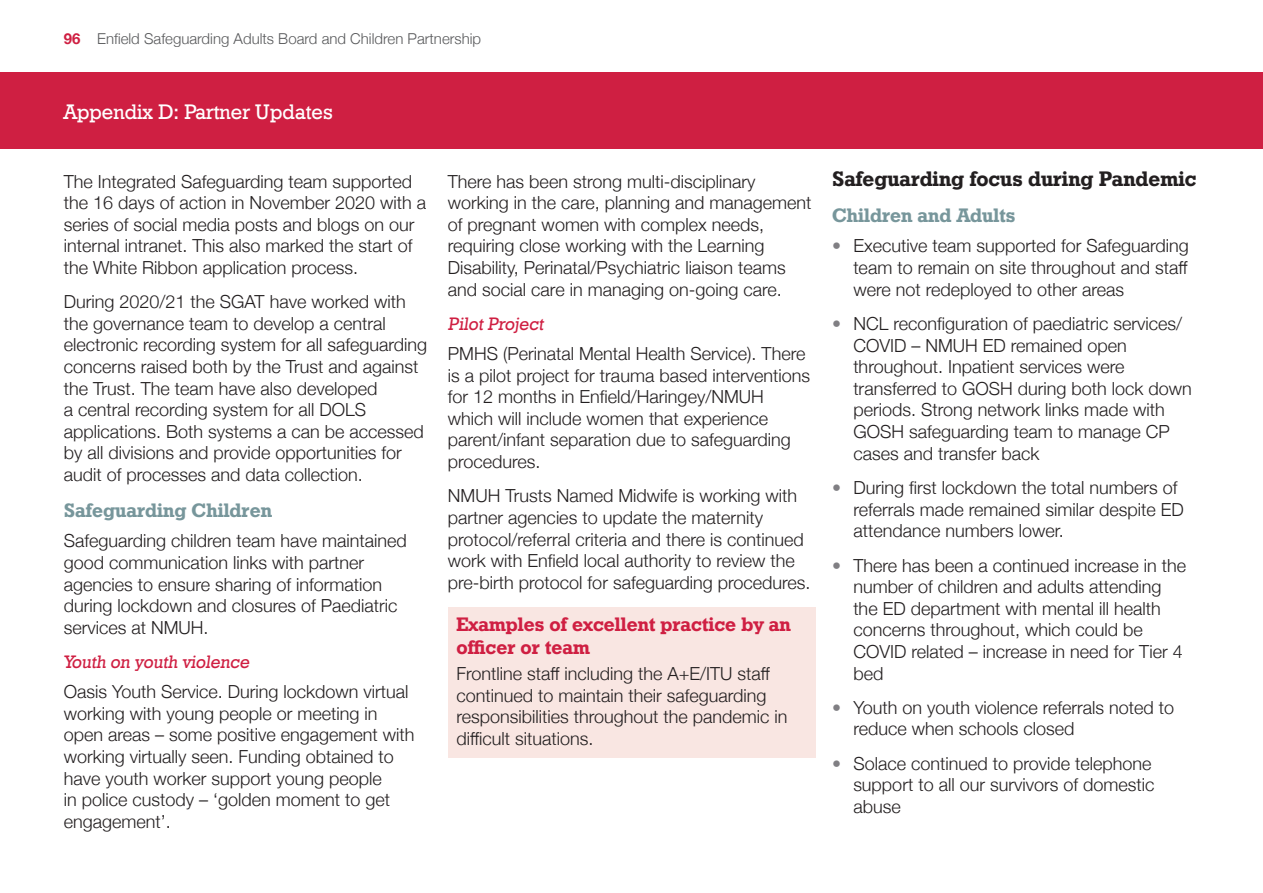
<style>
.page{position:relative;width:1263px;height:893px;background:#fff}
.page>*{position:absolute;margin:0;border:0;box-sizing:border-box;transform-origin:0 0}
.t1{font:21px "Geometric Slab 712 BT Bold A";color:#231f20}
.t2{font:21px "Geometric Slab 712 BT Medium A";color:#fff}
.t3{font:19.5px/23.4px "Geometric Slab 712 BT Bold A";color:#cf1f42}
.t4{font:19.5px "Geometric Slab 712 BT Bold A";color:#77969b}
.t5{font:300 18px/21.6px "Helvetica Neue";color:#231f20}
.t6{font:18px "Geometric Slab 712 BT Medium A";color:#cf1f42}
.t7{font:300 15px "Helvetica Neue";color:#58595b}
.s1{font-weight:700;color:#cf1f42}
.s2{color:#807f83}
</style>
<div class="page">
<div style="left:0;top:72px;width:1263px;height:77px;background:#cf1f42"></div>
<div style="left:448px;top:607px;width:367px;height:151px;background:#f9e6e2"></div>
<p class="t7" style="left:64px;top:27px;width:419px"><span class="s1">96</span> Enfield Safeguarding Adults Board and Children Partnership</p>
<p class="t2" style="left:64px;top:98px;width:271px">Appendix D: Partner Updates</p>
<p class="t5" style="left:64px;top:169px;width:364px">The Integrated Safeguarding team supported the 16 days of action in November 2020 with a series of social media posts and blogs on our internal intranet. This also marked the start of the White Ribbon application process.</p>
<p class="t5" style="left:64px;top:290px;width:365px">During 2020/21 the SGAT have worked with the governance team to develop a central electronic recording system for all safeguarding concerns raised both by the Trust and against the Trust. The team have also developed<br>a central recording system for all DOLS applications. Both systems a can be accessed by all divisions and provide opportunities for audit of processes and data collection.</p>
<p class="t4" style="left:64px;top:498px;width:210px">Safeguarding Children</p>
<p class="t5" style="left:64px;top:529px;width:345px">Safeguarding children team have maintained good communication links with partner agencies to ensure sharing of information during lockdown and closures of Paediatric services at NMUH.</p>
<p class="t6" style="left:64px;top:651px;width:190px">Youth on youth violence</p>
<p class="t5" style="left:64px;top:680px;width:352px">Oasis Youth Service. During lockdown virtual working with young people or meeting in open areas – some positive engagement with working virtually seen. Funding obtained to have youth worker support young people<br>in police custody – ‘golden moment to get engagement’.</p>
<p class="t5" style="left:448px;top:169px;width:365px">There has been strong multi-disciplinary working in the care, planning and management of pregnant women with complex needs, requiring close working with the Learning Disability, Perinatal/Psychiatric liaison teams and social care in managing on-going care.</p>
<p class="t6" style="left:448px;top:313px;width:100px">Pilot Proj ect</p>
<p class="t5" style="left:448px;top:341px;width:364px">PMHS (Perinatal Mental Health Service). There is a pilot project for trauma based interventions for 12 months in Enfield/Haringey/NMUH which will include women that experience parent/infant separation due to safeguarding procedures.</p>
<p class="t5" style="left:448px;top:484px;width:364px">NMUH Trusts Named Midwife is working with partner agencies to update the maternity protocol/referral criteria and there is continued work with Enfield local authority to review the pre-birth protocol for safeguarding procedures.</p>
<p class="t3" style="left:456px;top:612px;width:336px">Examples of excellent practice by an officer or team</p>
<p class="t5" style="left:456px;top:662px;width:333px">Frontline staff including the A+E/ITU staff continued to maintain their safeguarding responsibilities throughout the pandemic in difficult situations.</p>
<p class="t1" style="left:832px;top:166px;width:366px">Safeguarding focus during Pandemic</p>
<p class="t4" style="left:832px;top:203px;width:185px">Children and Adults</p>
<p class="t5" style="left:853px;top:234px;width:337px;text-align:justify;text-indent:-21px"><span class="s2">•</span> Executive team supported for Safeguarding team to remain on site throughout and staff were not redeployed to other areas</p>
<p class="t5" style="left:853px;top:311px;width:340px;text-indent:-21px"><span class="s2">•</span> NCL reconfiguration of paediatric services/ COVID – NMUH ED remained open throughout. Inpatient services were transferred to GOSH during both lock down periods. Strong network links made with GOSH safeguarding team to manage CP cases and transfer back</p>
<p class="t5" style="left:853px;top:475px;width:332px;text-indent:-21px"><span class="s2">•</span> During first lockdown the total numbers of referrals made remained similar despite ED attendance numbers lower.</p>
<p class="t5" style="left:853px;top:553px;width:334px;text-indent:-21px"><span class="s2">•</span> There has been a continued increase in the number of children and adults attending the ED department with mental ill health concerns throughout, which could be COVID related – increase in need for Tier 4 bed</p>
<p class="t5" style="left:853px;top:695px;width:322px;text-indent:-21px"><span class="s2">•</span> Youth on youth violence referrals noted to reduce when schools closed</p>
<p class="t5" style="left:853px;top:751px;width:303px;text-indent:-21px"><span class="s2">•</span> Solace continued to provide telephone support to all our survivors of domestic abuse</p>
</div>
